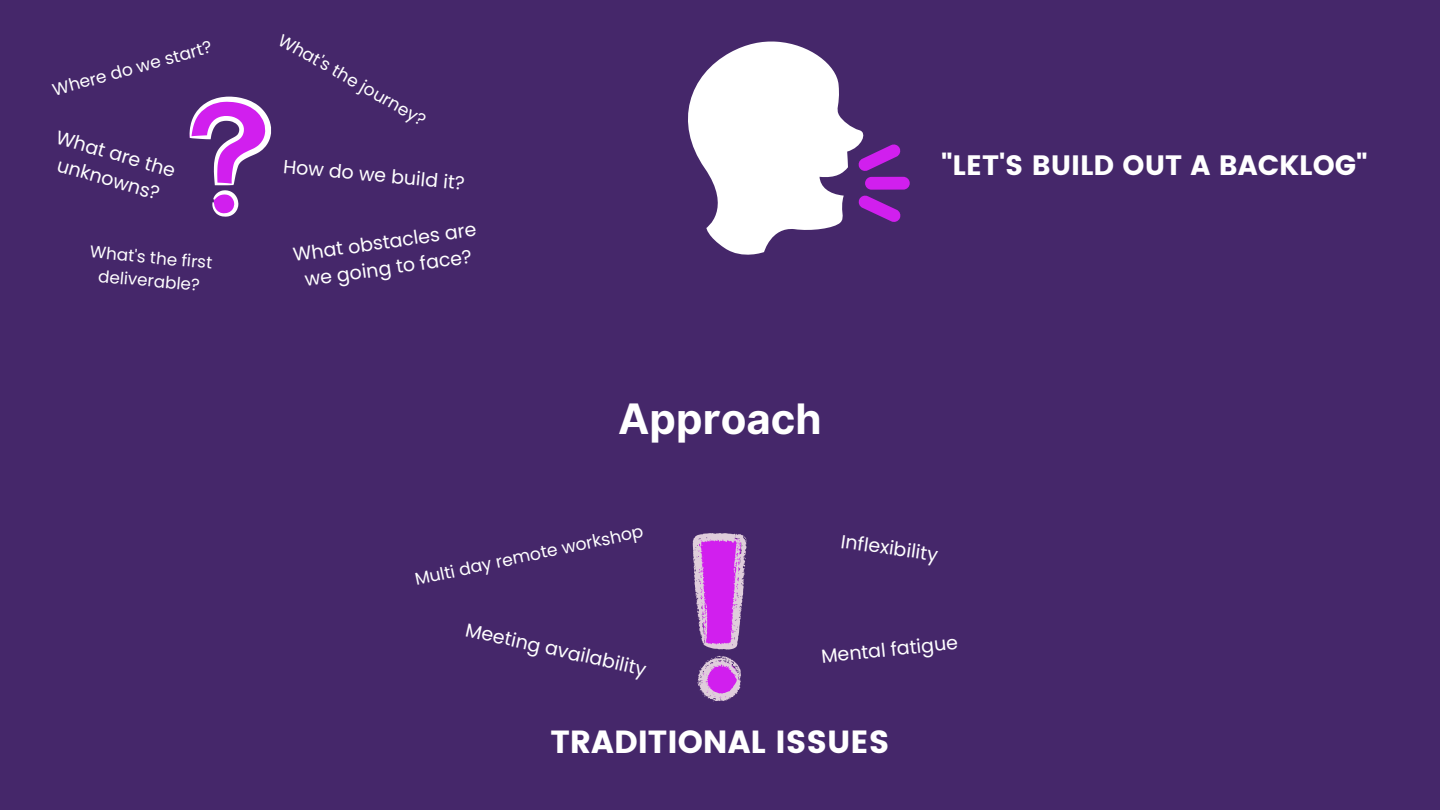
<style>
.page{position:relative;width:1440px;height:810px;background:#45276a}
.page>*{position:absolute;margin:0;border:0;box-sizing:border-box;transform-origin:0 0}
.t1{font:700 42px "Inter";color:#fff}
.t2{font:32px "Poppins";color:#fff}
.t3{font:28px "Poppins";color:#fff}
.t4{font:19px/26.3px "Poppins";color:#fff;text-align:center}
.t5{font:17.2px "Poppins";color:#fff}
.t6{font:17.1px "Poppins";color:#fff}
.t7{font:16.7px/23.2px "Poppins";color:#fff;text-align:center}
</style>
<div class="page">
<svg style="left:190px;top:96px;width:81px;height:121px"></svg>
<svg style="left:688px;top:41px;width:222px;height:214px"></svg>
<svg style="left:693px;top:533px;width:54px;height:168px"></svg>
<p class="t6" style="left:50px;top:78px;width:166px;rotate:-15deg">Where do we start?</p>
<p class="t6" style="left:286px;top:28px;width:168px;rotate:30deg">What's the journey?</p>
<p class="t4" style="left:60px;top:124px;width:125px;rotate:16deg">What are the unknowns?</p>
<p class="t7" style="left:91px;top:240px;width:124px;rotate:5deg">What's the first deliverable?</p>
<p class="t4" style="left:284px;top:154px;width:184px;rotate:5deg">How do we build it?</p>
<p class="t4" style="left:291px;top:242px;width:186px;rotate:-8deg">What obstacles are we going to face?</p>
<h1 class="t1" style="left:618px;top:393px;width:205px">Approach</h1>
<h3 class="t3" style="left:941px;top:149px;width:428px">"LET'S BUILD OUT A BACKLOG"</h3>
<p class="t5" style="left:413px;top:567px;width:235px;rotate:-12deg">Multi day remote workshop</p>
<p class="t4" style="left:469px;top:616px;width:186px;rotate:13deg">Meeting availability</p>
<p class="t4" style="left:843px;top:528px;width:99px;rotate:8deg">Inflexibility</p>
<p class="t4" style="left:820px;top:643px;width:139px;rotate:-6deg">Mental fatigue</p>
<h2 class="t2" style="left:550px;top:724px;width:341px">TRADITIONAL ISSUES</h2>
</div>
